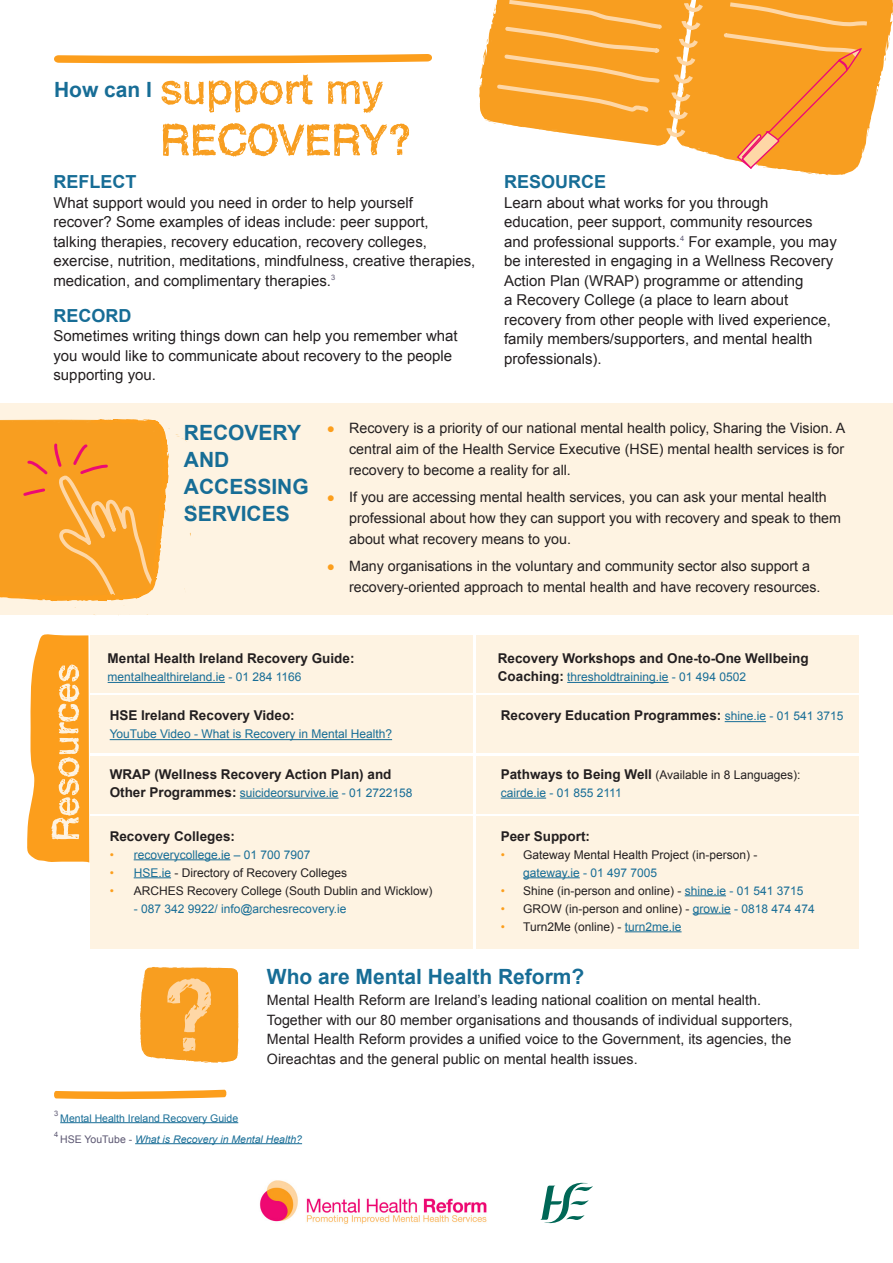
<style>
.page{position:relative;width:893px;height:1263px;background:#fff}
.page>*{position:absolute;margin:0;border:0;box-sizing:border-box;transform-origin:0 0}
.contents_bodt_text{font:700 21px "Arial";color:#176d96}
.contents_bodt_text-2{font:700 18px "Arial";color:#176d96}
.contents_bodt_text-3{font:15px/19.5px "Arial";color:#231f20}
.contents_bodt_text-4{font:14.25px/21px "Arial";color:#231f20}
.contents_bodt_text-5{font:700 13.5px "Arial";color:#231f20}
.contents_bodt_text-6{font:12px "Arial";color:#231f20}
.contents_bodt_text-7{font:12px "Arial";color:#176d96}
.FOOTNOTES{font:italic 10.5px "Arial";color:#176d96}
.FOOTNOTES-2{font:10.5px "Arial";color:#176d96}
.FOOTNOTES-3{font:7.5px "Arial";color:#5b5671}
.s1{font-size:13.5px;color:#fc9e1c}
.s2{font-weight:700;font-size:13.5px;color:#231f20}
.s3{color:#fc9e1c}
.s4{color:#176d96}
.s5{font-weight:400;font-size:12px;color:#176d96}
.s6{font-weight:700;font-size:13.5px}
.s7{font-style:normal;color:#5b5671}
</style>
<div class="page">
<div style="left:0;top:403px;width:893px;height:212px;background:#fef3e2"></div>
<div style="left:90px;top:635px;width:382px;height:57px;background:#fef3e2"></div>
<div style="left:476px;top:635px;width:382px;height:57px;background:#fef3e2"></div>
<div style="left:90px;top:756px;width:382px;height:57px;background:#fef3e2"></div>
<div style="left:476px;top:756px;width:382px;height:57px;background:#fef3e2"></div>
<div style="left:90px;top:695px;width:382px;height:58px;background:#fef3e2"></div>
<div style="left:476px;top:695px;width:382px;height:58px;background:#fef3e2"></div>
<div style="left:90px;top:817px;width:382px;height:132px;background:#fef3e2"></div>
<div style="left:476px;top:817px;width:382px;height:132px;background:#fef3e2"></div>
<hr style="left:108px;top:682px;width:117px;height:1px;background:#176d96">
<hr style="left:60px;top:1122px;width:178px;height:1px;background:#176d96">
<hr style="left:135px;top:1143px;width:167px;height:1px;background:#176d96">
<svg style="left:54px;top:1089px;width:173px;height:10px"></svg>
<svg style="left:54px;top:54px;width:378px;height:10px;background:#fcb655"></svg>
<svg style="left:479px;top:0;width:414px;height:175px"></svg>
<svg style="left:140px;top:967px;width:99px;height:96px;background:#f9ab3e"></svg>
<svg style="left:27px;top:767px;width:62px;height:95px;background:#fcaf44"></svg>
<hr style="left:567px;top:682px;width:102px;height:1px;background:#176d96">
<hr style="left:725px;top:721px;width:41px;height:1px;background:#176d96">
<hr style="left:501px;top:798px;width:45px;height:1px;background:#176d96">
<hr style="left:523px;top:877px;width:57px;height:1px;background:#176d96">
<hr style="left:685px;top:895px;width:41px;height:1px;background:#176d96">
<hr style="left:693px;top:913px;width:38px;height:1px;background:#176d96">
<hr style="left:625px;top:931px;width:57px;height:1px;background:#176d96">
<hr style="left:110px;top:739px;width:282px;height:1px;background:#176d96">
<hr style="left:240px;top:798px;width:99px;height:1px;background:#176d96">
<hr style="left:134px;top:859px;width:96px;height:1px;background:#176d96">
<hr style="left:134px;top:877px;width:37px;height:1px;background:#176d96">
<svg style="left:162px;top:74px;width:151px;height:39px"></svg>
<svg style="left:328px;top:81px;width:55px;height:32px"></svg>
<svg style="left:163px;top:123px;width:246px;height:34px"></svg>
<img style="left:259px;top:1180px;width:228px;height:44px">
<svg style="left:30px;top:614px;width:160px;height:153px"></svg>
<svg style="left:0;top:419px;width:194px;height:189px"></svg>
<svg style="left:540px;top:1182px;width:53px;height:42px"></svg>
<p class="contents_bodt_text" style="left:54px;top:76px;width:100px">How can I</p>
<p class="contents_bodt_text-2" style="left:53px;top:170px;width:84px">REFLECT</p>
<p class="contents_bodt_text-3" style="left:53px;top:193px;width:423px">What support would you need in order to help yourself<br>recover? Some examples of ideas include: peer support, talking therapies, recovery education, recovery colleges, exercise, nutrition, meditations, mindfulness, creative therapies, medication, and complimentary therapies.<sup>3</sup></p>
<p class="contents_bodt_text-2" style="left:53px;top:304px;width:79px">RECORD</p>
<p class="contents_bodt_text-3" style="left:53px;top:327px;width:406px">Sometimes writing things down can help you remember what you would like to communicate about recovery to the people supporting you.</p>
<p class="contents_bodt_text-2" style="left:504px;top:170px;width:104px">RESOURCE</p>
<p class="contents_bodt_text-3" style="left:504px;top:193px;width:334px">Learn about what works for you through education, peer support, community resources and professional supports.<sup>4</sup> For example, you may be interested in engaging in a Wellness Recovery Action Plan (WRAP) programme or attending<br>a Recovery College (a place to learn about recovery from other people with lived experience, family members/supporters, and mental health professionals).</p>
<p class="contents_bodt_text" style="left:184px;top:419px;width:119px">RECOVERY</p>
<p class="contents_bodt_text" style="left:184px;top:446px;width:47px">AND</p>
<p class="contents_bodt_text" style="left:184px;top:473px;width:126px">ACCESSING</p>
<p class="contents_bodt_text" style="left:184px;top:500px;width:107px">SERVICES</p>
<p class="contents_bodt_text-4" style="left:349px;top:418px;width:498px;text-align:justify;text-indent:-23px"><span class="s1">●</span> Recovery is a priority of our national mental health policy, Sharing the Vision. A central aim of the Health Service Executive (HSE) mental health services is for recovery to become a reality for all.</p>
<p class="contents_bodt_text-4" style="left:349px;top:487px;width:493px;text-indent:-23px"><span class="s1">●</span> If you are accessing mental health services, you can ask your mental health professional about how they can support you with recovery and speak to them about what recovery means to you.</p>
<p class="contents_bodt_text-4" style="left:349px;top:556px;width:473px;text-indent:-23px"><span class="s1">●</span> Many organisations in the voluntary and community sector also support a recovery-oriented approach to mental health and have recovery resources.</p>
<p class="contents_bodt_text-5" style="left:108px;top:649px;width:248px">Mental Health Ireland Recovery Guide:</p>
<p class="contents_bodt_text-7" style="left:108px;top:669px;width:195px">mentalhealthireland.ie - 01 284 1166</p>
<p class="contents_bodt_text-5" style="left:110px;top:707px;width:187px">HSE Ireland Recovery Video:</p>
<p class="contents_bodt_text-7" style="left:110px;top:726px;width:284px">YouTube Video - What is Recovery in Mental Health?</p>
<p class="contents_bodt_text-5" style="left:110px;top:765px;width:283px">WRAP (Wellness Recovery Action Plan) and</p>
<p class="contents_bodt_text-7" style="left:110px;top:785px;width:304px"><span class="s2">Other Programmes:</span> suicideorsurvive.ie - 01 2722158</p>
<p class="contents_bodt_text-5" style="left:110px;top:827px;width:127px">Recovery Colleges:</p>
<p class="contents_bodt_text-7" style="left:110px;top:846px;width:202px"><span class="s3">•</span> recoverycollege.ie – 01 700 7907</p>
<p class="contents_bodt_text-6" style="left:110px;top:864px;width:239px"><span class="s3">•</span> <span class="s4">HSE.ie</span> - Directory of Recovery Colleges</p>
<p class="contents_bodt_text-6" style="left:110px;top:882px;width:324px"><span class="s3">•</span> ARCHES Recovery College (South Dublin and Wicklow)</p>
<p class="contents_bodt_text-7" style="left:134px;top:900px;width:214px">- 087 342 9922/ info@archesrecovery.ie</p>
<p class="contents_bodt_text-5" style="left:498px;top:649px;width:312px">Recovery Workshops and One-to-One Wellbeing</p>
<p class="contents_bodt_text-7" style="left:498px;top:669px;width:250px"><span class="s2">Coaching:</span> thresholdtraining.ie - 01 494 0502</p>
<p class="contents_bodt_text-5" style="left:501px;top:707px;width:344px">Recovery Education Programmes: <span class="s5">shine.ie - 01 541 3715</span></p>
<p class="contents_bodt_text-6" style="left:501px;top:767px;width:301px"><span class="s6">Pathways to Being Well</span> (Available in 8 Languages):</p>
<p class="contents_bodt_text-7" style="left:501px;top:785px;width:122px">cairde.ie - 01 855 2111</p>
<p class="contents_bodt_text-5" style="left:501px;top:827px;width:91px">Peer Support:</p>
<p class="contents_bodt_text-6" style="left:501px;top:846px;width:258px"><span class="s3">•</span> Gateway Mental Health Project (in-person) -</p>
<p class="contents_bodt_text-7" style="left:523px;top:864px;width:135px">gateway.ie - 01 497 7005</p>
<p class="contents_bodt_text-6" style="left:501px;top:882px;width:304px"><span class="s3">•</span> Shine (in-person and online) - <span class="s4">shine.ie - 01 541 3715</span></p>
<p class="contents_bodt_text-6" style="left:501px;top:900px;width:315px"><span class="s3">•</span> GROW (in-person and online) - <span class="s4">grow.ie - 0818 474 474</span></p>
<p class="contents_bodt_text-6" style="left:501px;top:918px;width:182px"><span class="s3">•</span> Turn2Me (online) - <span class="s4">turn2me.ie</span></p>
<p class="FOOTNOTES-3" style="left:54px;top:1108px;width:6px">3</p>
<p class="FOOTNOTES-2" style="left:60px;top:1111px;width:179px">Mental Health Ireland Recovery Guide</p>
<p class="contents_bodt_text" style="left:267px;top:963px;width:319px">Who are Mental Health Reform?</p>
<p class="contents_bodt_text-4" style="left:267px;top:991px;width:527px;line-height:19.5px">Mental Health Reform are Ireland’s leading national coalition on mental health.<br>Together with our 80 member organisations and thousands of individual supporters, Mental Health Reform provides a unified voice to the Government, its agencies, the Oireachtas and the general public on mental health issues.</p>
<p class="FOOTNOTES-3" style="left:54px;top:1129px;width:6px">4</p>
<p class="FOOTNOTES" style="left:60px;top:1132px;width:243px"><span class="s7">HSE YouTube -</span> What is Recovery in Mental Health?</p>
</div>
